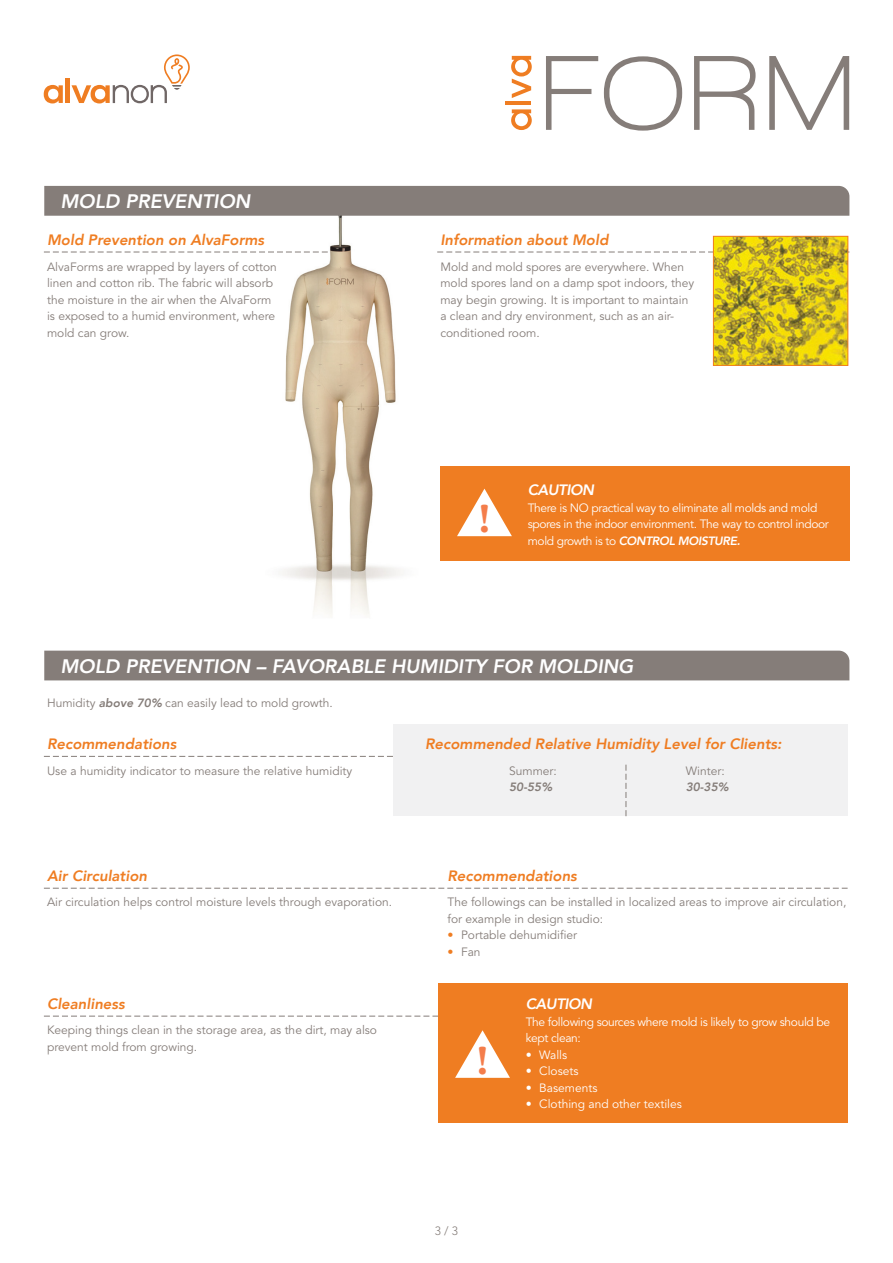
<style>
.page{position:relative;width:893px;height:1263px;background:#fff}
.page>*{position:absolute;margin:0;border:0;box-sizing:border-box;transform-origin:0 0}
.t1{font:700 42.3px "Adobe Garamond Pro";color:#f47d4b}
.t2{font:italic 800 19.5px "Avenir 85";color:#fff}
.t3{font:italic 800 15px "Avenir 85";color:#ef7d22}
.t4{font:italic 800 15px "Avenir 85";letter-spacing:-.03em;color:#fff}
.t5{font:12px/16.5px "Avenir LT Std";color:#857d79}
.t6{font:12px/16.5px "Avenir LT Std";letter-spacing:-.03em;color:#fff}
.t7{font:12px "Avenir LT Std";color:#fff}
.t8{font:italic 800 12px "Avenir 85";letter-spacing:-.03em;color:#fff}
.t9{font:italic 800 12px "Avenir 85";color:#857d79}
.t10{font:300 12px "Avenir LT Std";color:#857d79}
.s1{font-family:"Avenir LT Std";font-weight:400;font-style:normal}
.s2{font-family:"Avenir 85";font-weight:800;font-style:italic}
.s3{color:#ef7d22}
</style>
<div class="page">
<svg style="left:511px;top:109px;width:21px;height:21px"></svg>
<hr style="left:506px;top:101px;width:25px;height:4px;background:#ef7d22">
<svg style="left:511px;top:56px;width:21px;height:42px"></svg>
<svg style="left:546px;top:56px;width:52px;height:74px"></svg>
<svg style="left:604px;top:56px;width:78px;height:75px"></svg>
<svg style="left:694px;top:56px;width:62px;height:74px"></svg>
<svg style="left:769px;top:56px;width:80px;height:74px"></svg>
<svg style="left:44px;top:85px;width:19px;height:19px"></svg>
<hr style="left:66px;top:78px;width:4px;height:25px;background:#ef7d22">
<svg style="left:72px;top:54px;width:118px;height:50px"></svg>
<img style="left:242px;top:216px;width:197px;height:399px">
<div style="left:44px;top:186px;width:805px;height:30px;background:#857d79"></div>
<svg style="left:44px;top:252px;width:284px;height:1px"></svg>
<svg style="left:437px;top:252px;width:412px;height:1px"></svg>
<img style="left:715px;top:238px;width:131px;height:126px">
<div style="left:713px;top:236px;width:135px;height:130px;border:1px solid #ef7d22"></div>
<div style="left:440px;top:467px;width:409px;height:94px;background:#ef7d22"></div>
<svg style="left:457px;top:489px;width:55px;height:47px"></svg>
<div style="left:44px;top:651px;width:805px;height:29px;background:#857d79"></div>
<div style="left:393px;top:724px;width:455px;height:92px;background:#f1f1f2"></div>
<svg style="left:626px;top:765px;width:1px;height:51px"></svg>
<svg style="left:44px;top:756px;width:349px;height:1px"></svg>
<svg style="left:44px;top:888px;width:804px;height:1px"></svg>
<svg style="left:44px;top:1016px;width:394px;height:1px"></svg>
<div style="left:438px;top:983px;width:409px;height:140px;background:#ef7d22"></div>
<svg style="left:455px;top:1030px;width:55px;height:48px"></svg>
<h2 class="t2" style="left:61px;top:190px;width:191px">MOLD PREVENTION</h2>
<p class="t3" style="left:47px;top:231px;width:219px">Mold Prevention on AlvaForms</p>
<p class="t5" style="left:47px;top:259px;width:231px">AlvaForms are wrapped by layers of cotton linen and cotton rib. The fabric will absorb the moisture in the air when the AlvaForm is exposed to a humid environment, where mold can grow.</p>
<p class="t3" style="left:440px;top:231px;width:170px">Information about Mold</p>
<p class="t5" style="left:440px;top:259px;width:255px">Mold and mold spores are everywhere. When mold spores land on a damp spot indoors, they may begin growing. It is important to maintain a clean and dry environment, such as an air&shy;conditioned room.</p>
<h1 class="t1" style="left:479px;top:494px;width:12px">!</h1>
<p class="t4" style="left:528px;top:481px;width:68px">CAUTION</p>
<p class="t6" style="left:528px;top:499px;width:303px">There is NO practical way to eliminate all molds and mold spores in the indoor environment. The way to control indoor</p>
<p class="t8" style="left:528px;top:533px;width:214px"><span class="s1">mold growth is to</span> CONTROL MOISTURE.</p>
<h2 class="t2" style="left:61px;top:655px;width:574px">MOLD PREVENTION – FAVORABLE HUMIDITY FOR MOLDING</h2>
<p class="t5" style="left:47px;top:695px;width:287px">Humidity <span class="s2">above 70%</span> can easily lead to mold growth.</p>
<p class="t3" style="left:425px;top:735px;width:358px">Recommended Relative Humidity Level for Clients:</p>
<p class="t5" style="left:509px;top:762px;width:49px">Summer:</p>
<p class="t9" style="left:509px;top:780px;width:45px">50-55%</p>
<p class="t3" style="left:47px;top:735px;width:131px">Recommendations</p>
<p class="t5" style="left:47px;top:762px;width:307px">Use a humidity indicator to measure the relative humidity</p>
<p class="t5" style="left:686px;top:762px;width:41px">Winter:</p>
<p class="t9" style="left:686px;top:780px;width:45px">30-35%</p>
<p class="t3" style="left:47px;top:867px;width:102px">Air Circulation</p>
<p class="t5" style="left:47px;top:894px;width:347px">Air circulation helps control moisture levels through evaporation.</p>
<p class="t3" style="left:47px;top:995px;width:79px">Cleanliness</p>
<p class="t5" style="left:47px;top:1022px;width:331px">Keeping things clean in the storage area, as the dirt, may also prevent mold from growing.</p>
<p class="t3" style="left:447px;top:867px;width:131px">Recommendations</p>
<p class="t5" style="left:447px;top:894px;width:400px">The followings can be installed in localized areas to improve air circulation, for example in design studio:</p>
<p class="t5" style="left:447px;top:927px;width:131px"><span class="s3">•</span> Portable dehumidifier</p>
<p class="t5" style="left:447px;top:944px;width:35px"><span class="s3">•</span> Fan</p>
<h1 class="t1" style="left:477px;top:1036px;width:12px">!</h1>
<p class="t4" style="left:526px;top:995px;width:68px">CAUTION</p>
<p class="t6" style="left:526px;top:1013px;width:306px">The following sources where mold is likely to grow should be kept clean:</p>
<p class="t6" style="left:526px;top:1046px;width:43px">• Walls</p>
<p class="t7" style="left:526px;top:1064px;width:54px">• Closets</p>
<p class="t7" style="left:526px;top:1080px;width:73px">• Basements</p>
<p class="t7" style="left:526px;top:1097px;width:158px">• Clothing and other textiles</p>
<p class="t10" style="left:435px;top:1224px;width:25px">3 / 3</p>
</div>
